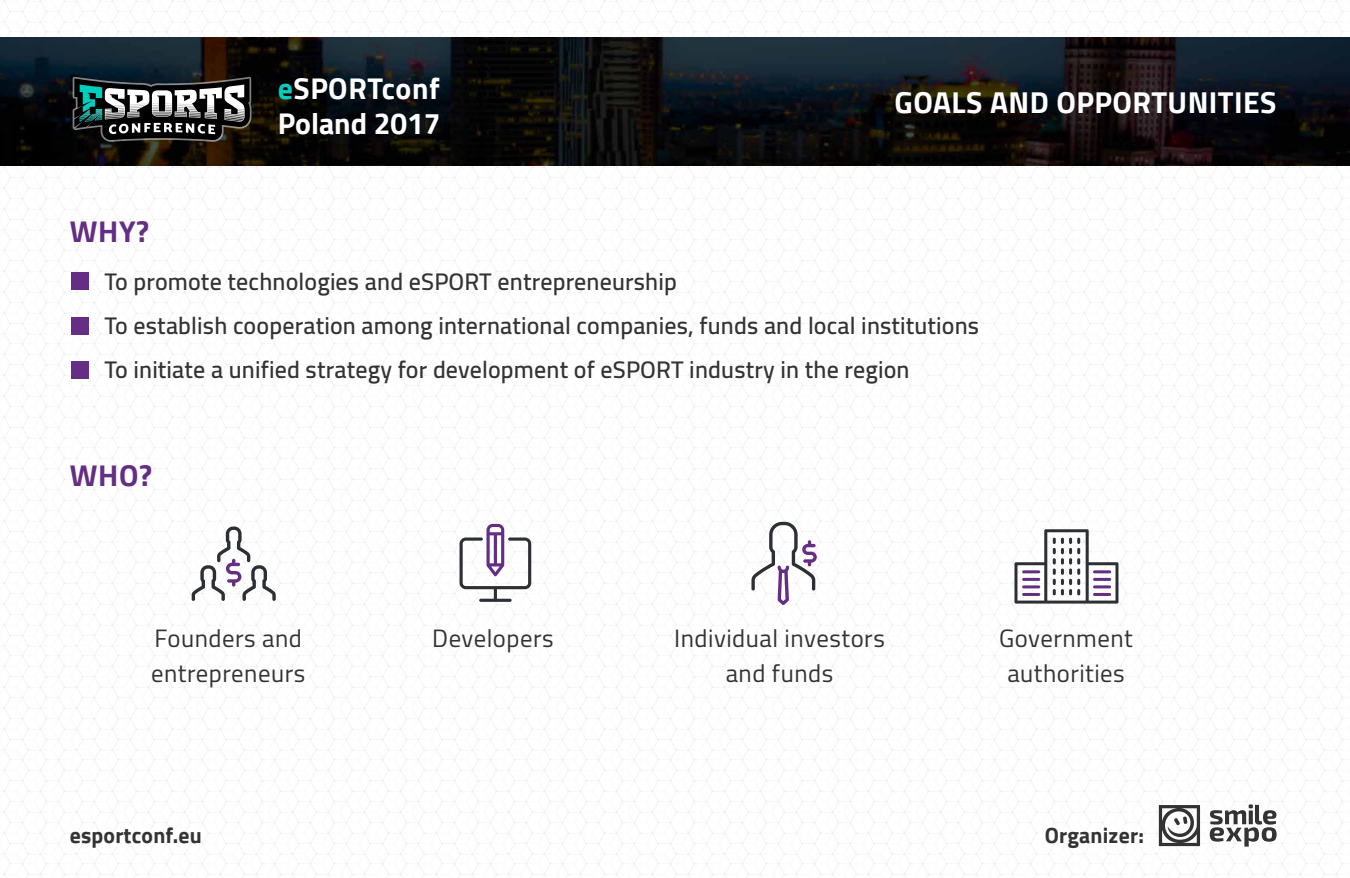
<style>
.page{position:relative;width:1350px;height:878px;background:#fff}
.page>*{position:absolute;margin:0;border:0;box-sizing:border-box;transform-origin:0 0}
.t1{font:700 30px "Cairo";letter-spacing:.015em;color:#fff}
.t2{font:700 29.85px/35.8px "Cairo";color:#fff}
.t3{font:700 29.85px "Cairo";letter-spacing:.02em;color:#642e84}
.t4{font:24.75px/34.5px "Cairo";letter-spacing:.02em;color:#333;text-align:center}
.t5{font:600 24px/44.2px "Cairo";letter-spacing:.01em;color:#333}
.t6{font:700 21.75px "Cairo";letter-spacing:.01em;color:#333}
.s1{color:#00cebf}
</style>
<div class="page">
<img style="left:1px;top:38px;width:1348px;height:127px">
<svg style="left:1159px;top:804px;width:118px;height:42px"></svg>
<svg style="left:73px;top:77px;width:179px;height:65px;background:#4a5251"></svg>
<div style="left:71px;top:273px;width:17px;height:17px;background:#642e84"></div>
<div style="left:71px;top:361px;width:17px;height:17px;background:#642e84"></div>
<div style="left:71px;top:318px;width:17px;height:17px;background:#642e84"></div>
<svg style="left:751px;top:522px;width:66px;height:83px"></svg>
<svg style="left:1014px;top:529px;width:104px;height:74px"></svg>
<svg style="left:192px;top:526px;width:84px;height:75px"></svg>
<svg style="left:460px;top:524px;width:71px;height:78px"></svg>
<p class="t3" style="left:70px;top:214px;width:81px">WHY?</p>
<p class="t2" style="left:278px;top:70px;width:164px"><span class="s1">e</span>SPORTconf<br>Poland 2017</p>
<p class="t1" style="left:895px;top:85px;width:384px">GOALS AND OPPORTUNITIES</p>
<p class="t5" style="left:104px;top:259px;width:876px">To promote technologies and eSPORT entrepreneurship<br>To establish cooperation among international companies, funds and local institutions<br>To initiate a unified strategy for development of eSPORT industry in the region</p>
<p class="t3" style="left:70px;top:457px;width:84px">WHO?</p>
<p class="t4" style="left:151px;top:621px;width:156px;text-align:left">Founders and entrepreneurs</p>
<p class="t4" style="left:432px;top:621px;width:123px">Developers</p>
<p class="t4" style="left:674px;top:621px;width:212px">Individual investors and funds</p>
<p class="t4" style="left:999px;top:621px;width:135px">Government authorities</p>
<p class="t6" style="left:70px;top:823px;width:134px">esportconf.eu</p>
<p class="t6" style="left:1045px;top:823px;width:101px">Organizer:</p>
</div>
